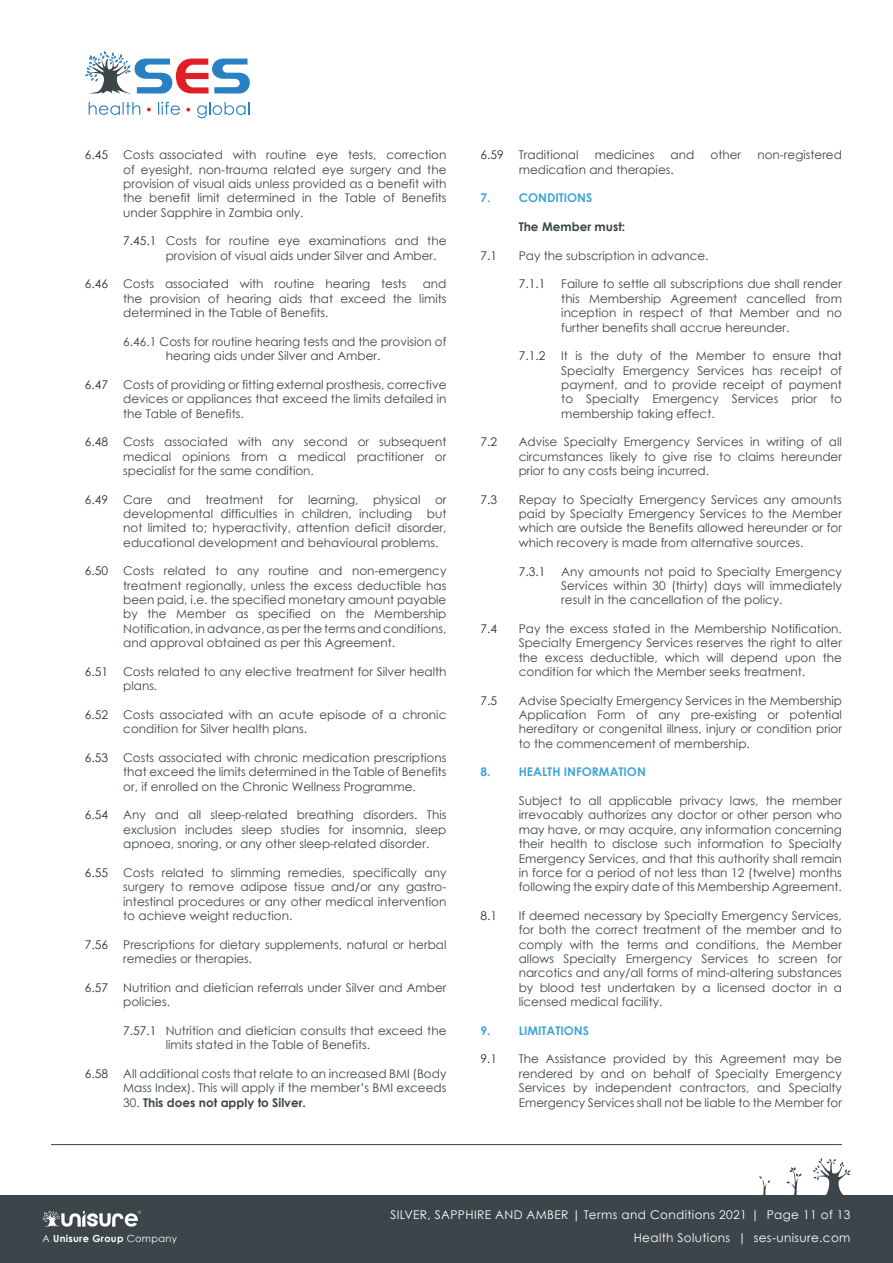
<style>
.page{position:relative;width:893px;height:1263px;background:#fff}
.page>*{position:absolute;margin:0;border:0;box-sizing:border-box;transform-origin:0 0}
.t1{font:12px/14.4px "Century Gothic";color:#3c4549;text-align:justify}
.t2{font:12px "Century Gothic";color:#293135}
.t3{font:12px "Century Gothic";letter-spacing:.03em;color:#fff}
.t4{font:700 12px "Century Gothic";color:#3fa6d7}
.t5{font:700 12px "Century Gothic";color:#3c4549}
.t6{font:700 9.75px "Century Gothic";letter-spacing:.03em;color:#fff}
.s1{color:#293135}
.s2{font-weight:400}
.s3{font-weight:700}
</style>
<div class="page">
<div style="left:0;top:1195px;width:893px;height:68px;background:#3c4549"></div>
<svg style="left:759px;top:1176px;width:11px;height:19px"></svg>
<svg style="left:786px;top:1167px;width:16px;height:28px"></svg>
<svg style="left:813px;top:1158px;width:37px;height:37px"></svg>
<svg style="left:43px;top:1210px;width:98px;height:17px"></svg>
<svg style="left:89px;top:102px;width:51px;height:13px"></svg>
<svg style="left:147px;top:108px;width:4px;height:3px"></svg>
<svg style="left:158px;top:102px;width:22px;height:13px"></svg>
<svg style="left:186px;top:108px;width:4px;height:4px"></svg>
<svg style="left:197px;top:102px;width:52px;height:16px"></svg>
<svg style="left:85px;top:51px;width:165px;height:43px"></svg>
<hr style="left:51px;top:1144px;width:791px;height:1px;background:#3c4549">
<p class="t2" style="left:85px;top:148px;width:25px">6.45</p>
<p class="t1" style="left:123px;top:148px;width:325px">Costs associated with routine eye tests, correction of eyesight, non-trauma related eye surgery and the provision of visual aids unless provided as a benefit with the benefit limit determined in the Table of Benefits under Sapphire in Zambia only.</p>
<p class="t1" style="left:166px;top:234px;width:282px;text-indent:-43px"><span class="s1">7.45.1</span> Costs for routine eye examinations and the provision of visual aids under Silver and Amber.</p>
<p class="t2" style="left:85px;top:277px;width:25px">6.46</p>
<p class="t1" style="left:123px;top:277px;width:285px">Costs associated with routine hearing tests</p>
<p class="t1" style="left:123px;top:277px;width:325px;text-indent:299px">and the provision of hearing aids that exceed the limits determined in the Table of Benefits.</p>
<p class="t1" style="left:166px;top:334px;width:282px;text-indent:-43px">6.46.1 Costs for routine hearing tests and the provision of hearing aids under Silver and Amber.</p>
<p class="t2" style="left:85px;top:377px;width:25px">6.47</p>
<p class="t1" style="left:123px;top:377px;width:325px">Costs of providing or fitting external prosthesis, corrective devices or appliances that exceed the limits detailed in the Table of Benefits.</p>
<p class="t2" style="left:85px;top:435px;width:25px">6.48</p>
<p class="t1" style="left:123px;top:435px;width:325px">Costs associated with any second or subsequent medical opinions from a medical practitioner or specialist for the same condition.</p>
<p class="t2" style="left:85px;top:492px;width:25px">6.49</p>
<p class="t1" style="left:123px;top:492px;width:325px">Care and treatment for learning, physical or developmental difficulties in children, including but not limited to; hyperactivity, attention deficit disorder, educational development and behavioural problems.</p>
<p class="t2" style="left:85px;top:564px;width:25px">6.50</p>
<p class="t1" style="left:123px;top:564px;width:325px">Costs related to any routine and non-emergency treatment regionally, unless the excess deductible has been paid, i.e. the specified monetary amount payable by the Member as specified on the Membership Notification, in advance, as per the terms and conditions, and approval obtained as per this Agreement.</p>
<p class="t2" style="left:85px;top:664px;width:25px">6.51</p>
<p class="t1" style="left:123px;top:664px;width:325px">Costs related to any elective treatment for Silver health plans.</p>
<p class="t2" style="left:85px;top:707px;width:25px">6.52</p>
<p class="t1" style="left:123px;top:707px;width:325px">Costs associated with an acute episode of a chronic condition for Silver health plans.</p>
<p class="t2" style="left:85px;top:750px;width:25px">6.53</p>
<p class="t1" style="left:123px;top:750px;width:325px">Costs associated with chronic medication prescriptions that exceed the limits determined in the Table of Benefits or, if enrolled on the Chronic Wellness Programme.</p>
<p class="t2" style="left:85px;top:808px;width:25px">6.54</p>
<p class="t1" style="left:123px;top:808px;width:325px">Any and all sleep-related breathing disorders. This exclusion includes sleep studies for insomnia, sleep apnoea, snoring, or any other sleep-related disorder.</p>
<p class="t2" style="left:85px;top:865px;width:25px">6.55</p>
<p class="t1" style="left:123px;top:865px;width:325px">Costs related to slimming remedies, specifically any surgery to remove adipose tissue and/or any gastro&shy;intestinal procedures or any other medical intervention to achieve weight reduction.</p>
<p class="t2" style="left:85px;top:937px;width:25px">7.56</p>
<p class="t1" style="left:123px;top:937px;width:325px">Prescriptions for dietary supplements, natural or herbal remedies or therapies.</p>
<p class="t2" style="left:85px;top:980px;width:25px">6.57</p>
<p class="t1" style="left:123px;top:980px;width:325px">Nutrition and dietician referrals under Silver and Amber policies.</p>
<p class="t1" style="left:166px;top:1023px;width:282px;text-indent:-43px"><span class="s1">7.57.1</span> Nutrition and dietician consults that exceed the limits stated in the Table of Benefits.</p>
<p class="t2" style="left:85px;top:1066px;width:25px">6.58</p>
<p class="t1" style="left:123px;top:1066px;width:325px">All additional costs that relate to an increased BMI (Body<br>Mass Index). This will apply if the member’s BMI exceeds</p>
<p class="t5" style="left:123px;top:1094px;width:184px"><span class="s2">30.</span> This does not apply to Silver.</p>
<p class="t2" style="left:480px;top:148px;width:25px">6.59</p>
<p class="t1" style="left:519px;top:148px;width:61px">Traditional</p>
<p class="t1" style="left:595px;top:148px;width:61px">medicines</p>
<p class="t1" style="left:671px;top:148px;width:25px">and</p>
<p class="t1" style="left:711px;top:148px;width:32px">other</p>
<p class="t1" style="left:757px;top:148px;width:86px">non-registered</p>
<p class="t1" style="left:519px;top:162px;width:157px">medication and therapies.</p>
<p class="t4" style="left:480px;top:189px;width:113px">7. CONDITIONS</p>
<p class="t5" style="left:519px;top:218px;width:108px">The Member must:</p>
<p class="t2" style="left:480px;top:248px;width:18px">7.1</p>
<p class="t1" style="left:519px;top:248px;width:191px">Pay the subscription in advance.</p>
<p class="t2" style="left:519px;top:277px;width:28px">7.1.1</p>
<p class="t1" style="left:561px;top:277px;width:282px">Failure to settle all subscriptions due shall render this Membership Agreement cancelled from inception in respect of that Member and no further benefits shall accrue hereunder.</p>
<p class="t2" style="left:519px;top:349px;width:28px">7.1.2</p>
<p class="t1" style="left:561px;top:348px;width:282px">It is the duty of the Member to ensure that Specialty Emergency Services has receipt of payment, and to provide receipt of payment to Specialty Emergency Services prior to membership taking effect.</p>
<p class="t2" style="left:480px;top:435px;width:18px">7.2</p>
<p class="t1" style="left:519px;top:435px;width:325px">Advise Specialty Emergency Services in writing of all circumstances likely to give rise to claims hereunder prior to any costs being incurred.</p>
<p class="t2" style="left:480px;top:492px;width:18px">7.3</p>
<p class="t1" style="left:519px;top:492px;width:325px">Repay to Specialty Emergency Services any amounts paid by Specialty Emergency Services to the Member which are outside the Benefits allowed hereunder or for which recovery is made from alternative sources.</p>
<p class="t2" style="left:519px;top:564px;width:28px">7.3.1</p>
<p class="t1" style="left:561px;top:564px;width:282px">Any amounts not paid to Specialty Emergency Services within 30 (thirty) days will immediately result in the cancellation of the policy.</p>
<p class="t2" style="left:480px;top:621px;width:18px">7.4</p>
<p class="t1" style="left:519px;top:621px;width:325px">Pay the excess stated in the Membership Notification.<br>Specialty Emergency Services reserves the right to alter the excess deductible, which will depend upon the condition for which the Member seeks treatment.</p>
<p class="t2" style="left:480px;top:693px;width:18px">7.5</p>
<p class="t1" style="left:519px;top:693px;width:325px">Advise Specialty Emergency Services in the Membership Application Form of any pre-existing or potential hereditary or congenital illness, injury or condition prior to the commencement of membership.</p>
<p class="t4" style="left:480px;top:763px;width:167px">8. HEALTH INFORMATION</p>
<p class="t1" style="left:519px;top:793px;width:325px">Subject to all applicable privacy laws, the member irrevocably authorizes any doctor or other person who may have, or may acquire, any information concerning their health to disclose such information to Specialty Emergency Services, and that this authority shall remain in force for a period of not less than 12 (twelve) months following the expiry date of this Membership Agreement.</p>
<p class="t2" style="left:480px;top:908px;width:18px">8.1</p>
<p class="t1" style="left:519px;top:908px;width:325px">If deemed necessary by Specialty Emergency Services, for both the correct treatment of the member and to comply with the terms and conditions, the Member allows Specialty Emergency Services to screen for narcotics and any/all forms of mind-altering substances by blood test undertaken by a licensed doctor in a licensed medical facility.</p>
<p class="t4" style="left:480px;top:1021px;width:110px">9. LIMITATIONS</p>
<p class="t2" style="left:480px;top:1052px;width:18px">9.1</p>
<p class="t1" style="left:519px;top:1052px;width:325px">The Assistance provided by this Agreement may be rendered by and on behalf of Specialty Emergency Services by independent contractors, and Specialty Emergency Services shall not be liable to the Member for</p>
<p class="t3" style="left:390px;top:1208px;width:462px">SILVER, SAPPHIRE AND AMBER <span class="s3">|</span> Terms and Conditions 2021 | Page 11 of 13</p>
<p class="t6" style="left:43px;top:1230px;width:136px"><span class="s2">A</span> Unisure Group <span class="s2">Company</span></p>
<p class="t3" style="left:634px;top:1231px;width:218px">Health Solutions | ses-unisure.com</p>
</div>
